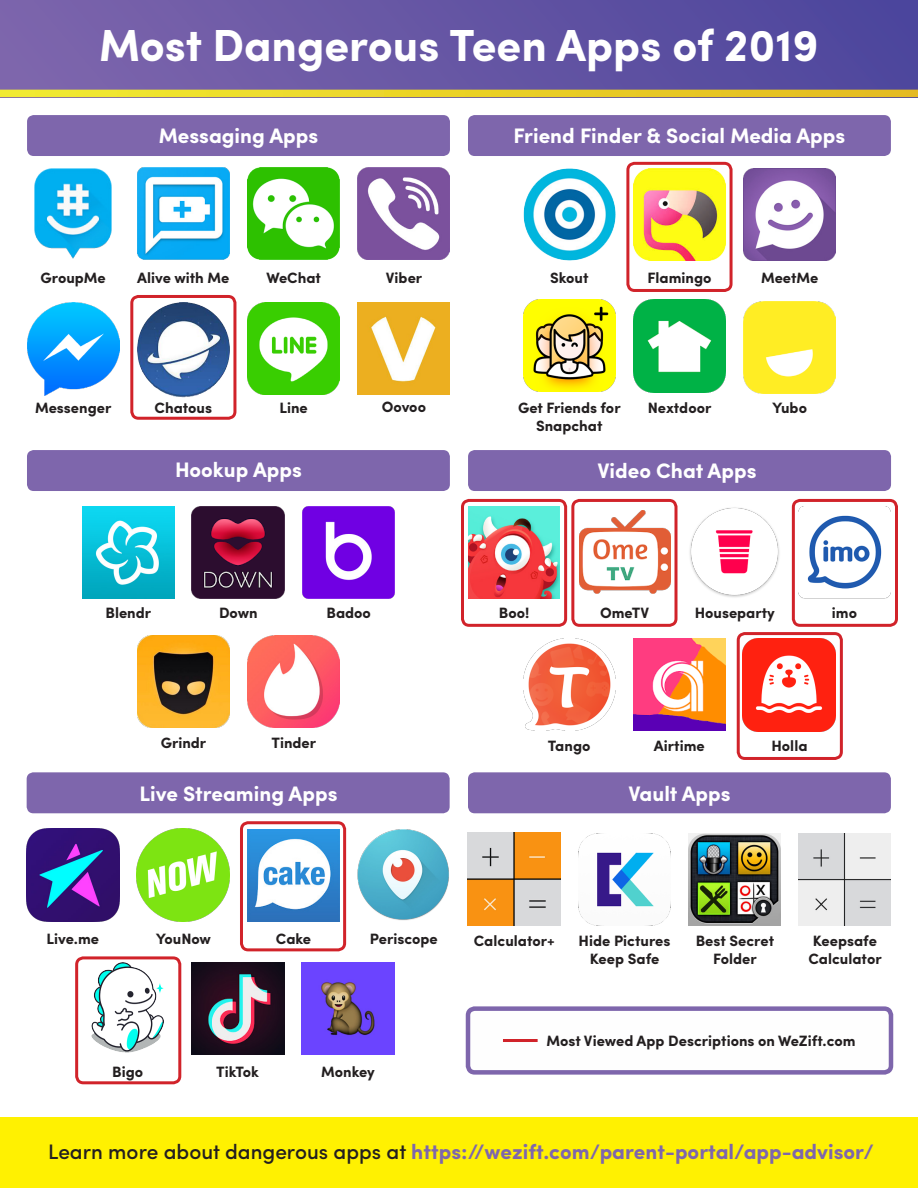
<style>
.page{position:relative;width:918px;height:1188px;background:#fff}
.page>*{position:absolute;margin:0;border:0;box-sizing:border-box;transform-origin:0 0}
.t1{font:700 45px "Sofia Pro";color:#fff}
.t2{font:700 21px "Sofia Pro";color:#fff}
.t3{font:700 21px "Sofia Pro";color:#7e66ac}
.t4{font:700 15px/18px "Sofia Pro";color:#231f20;text-align:center}
.s1{font-weight:500;color:#231f20}
</style>
<div class="page">
<div style="left:466px;top:1006px;width:427px;height:69px;border:4px solid #7e66ac;border-radius:7px"></div>
<div style="left:0;top:1118px;width:918px;height:70px;background:#fff101"></div>
<div style="left:0;top:0;width:918px;height:97px;background:linear-gradient(to right,#7e66ac,#4c459c)"></div>
<svg style="left:0;top:90px;width:918px;height:7px;background:#ead228"></svg>
<div style="left:27px;top:450px;width:423px;height:41px;background:#7e66ac;border-radius:7px"></div>
<img style="left:137px;top:635px;width:93px;height:93px">
<img style="left:248px;top:635px;width:92px;height:93px">
<img style="left:82px;top:506px;width:92px;height:93px">
<img style="left:192px;top:506px;width:93px;height:93px">
<img style="left:303px;top:506px;width:92px;height:93px">
<div style="left:468px;top:772px;width:423px;height:41px;background:#7e66ac;border-radius:7px"></div>
<img style="left:468px;top:833px;width:92px;height:93px">
<img style="left:578px;top:834px;width:92px;height:92px">
<img style="left:688px;top:833px;width:93px;height:93px">
<img style="left:798px;top:833px;width:93px;height:93px">
<div style="left:468px;top:115px;width:423px;height:41px;background:#7e66ac;border-radius:7px"></div>
<img style="left:523px;top:168px;width:92px;height:92px">
<img style="left:633px;top:168px;width:93px;height:93px">
<img style="left:744px;top:168px;width:92px;height:92px">
<img style="left:744px;top:301px;width:92px;height:92px">
<img style="left:633px;top:300px;width:93px;height:92px">
<img style="left:523px;top:299px;width:93px;height:93px">
<div style="left:626px;top:162px;width:107px;height:130px;border:3px solid #d1232a;border-radius:7px"></div>
<div style="left:27px;top:772px;width:423px;height:41px;background:#7e66ac;border-radius:7px"></div>
<img style="left:192px;top:962px;width:92px;height:93px">
<img style="left:302px;top:962px;width:92px;height:93px">
<img style="left:91px;top:962px;width:73px;height:90px">
<img style="left:27px;top:829px;width:92px;height:92px">
<img style="left:247px;top:829px;width:92px;height:92px">
<img style="left:357px;top:829px;width:92px;height:92px">
<img style="left:137px;top:829px;width:92px;height:92px">
<div style="left:75px;top:956px;width:106px;height:128px;border:3px solid #d1232a;border-radius:7px"></div>
<div style="left:240px;top:821px;width:106px;height:130px;border:3px solid #d1232a;border-radius:7px"></div>
<div style="left:468px;top:450px;width:423px;height:41px;background:#7e66ac;border-radius:7px"></div>
<img style="left:579px;top:511px;width:92px;height:83px">
<img style="left:689px;top:507px;width:91px;height:91px">
<img style="left:799px;top:506px;width:92px;height:92px">
<img style="left:468px;top:506px;width:92px;height:92px">
<img style="left:743px;top:638px;width:93px;height:93px">
<img style="left:633px;top:638px;width:93px;height:93px">
<img style="left:523px;top:639px;width:92px;height:92px">
<div style="left:571px;top:499px;width:107px;height:128px;border:3px solid #d1232a;border-radius:7px"></div>
<div style="left:461px;top:499px;width:106px;height:128px;border:3px solid #d1232a;border-radius:7px"></div>
<div style="left:792px;top:499px;width:106px;height:128px;border:3px solid #d1232a;border-radius:7px"></div>
<div style="left:737px;top:632px;width:106px;height:128px;border:3px solid #d1232a;border-radius:7px"></div>
<div style="left:27px;top:115px;width:423px;height:41px;background:#7e66ac;border-radius:7px"></div>
<img style="left:34px;top:169px;width:78px;height:89px">
<img style="left:137px;top:168px;width:92px;height:92px">
<img style="left:247px;top:168px;width:93px;height:92px">
<img style="left:27px;top:302px;width:92px;height:93px">
<img style="left:137px;top:302px;width:92px;height:96px">
<div style="left:130px;top:295px;width:106px;height:125px;border:3px solid #d1232a;border-radius:7px"></div>
<img style="left:358px;top:168px;width:92px;height:91px">
<img style="left:248px;top:302px;width:92px;height:92px">
<img style="left:358px;top:302px;width:92px;height:92px">
<hr style="left:503px;top:1039px;width:35px;height:3px;background:#d1232a">
<p class="t1" style="left:99px;top:11px;width:721px">Most Dangerous Teen Apps of 2019</p>
<p class="t2" style="left:159px;top:120px;width:161px">Messaging Apps</p>
<p class="t2" style="left:514px;top:120px;width:333px">Friend Finder &amp; Social Media Apps</p>
<p class="t4" style="left:41px;top:267px;width:67px">GroupMe</p>
<p class="t4" style="left:137px;top:267px;width:94px">Alive with Me</p>
<p class="t4" style="left:266px;top:267px;width:56px">WeChat</p>
<p class="t4" style="left:386px;top:267px;width:38px">Viber</p>
<p class="t4" style="left:550px;top:267px;width:40px">Skout</p>
<p class="t4" style="left:647px;top:267px;width:66px">Flamingo</p>
<p class="t4" style="left:761px;top:267px;width:59px">MeetMe</p>
<p class="t4" style="left:35px;top:398px;width:78px">Messenger</p>
<p class="t4" style="left:155px;top:398px;width:59px">Chatous</p>
<p class="t4" style="left:382px;top:396px;width:46px">Oovoo</p>
<p class="t4" style="left:279px;top:398px;width:30px">Line</p>
<p class="t4" style="left:518px;top:398px;width:104px">Get Friends for</p>
<p class="t4" style="left:648px;top:398px;width:65px">Nextdoor</p>
<p class="t4" style="left:536px;top:416px;width:68px">Snapchat</p>
<p class="t4" style="left:773px;top:398px;width:36px">Yubo</p>
<p class="t2" style="left:175px;top:454px;width:128px">Hookup Apps</p>
<p class="t2" style="left:597px;top:455px;width:161px">Video Chat Apps</p>
<p class="t4" style="left:106px;top:603px;width:47px">Blendr</p>
<p class="t4" style="left:219px;top:603px;width:40px">Down</p>
<p class="t4" style="left:326px;top:603px;width:46px">Badoo</p>
<p class="t4" style="left:499px;top:603px;width:32px">Boo!</p>
<p class="t4" style="left:600px;top:603px;width:50px">OmeTV</p>
<p class="t4" style="left:695px;top:603px;width:82px">Houseparty</p>
<p class="t4" style="left:832px;top:603px;width:27px">imo</p>
<p class="t4" style="left:161px;top:733px;width:47px">Grindr</p>
<p class="t4" style="left:271px;top:733px;width:46px">Tinder</p>
<p class="t4" style="left:548px;top:736px;width:44px">Tango</p>
<p class="t4" style="left:654px;top:736px;width:52px">Airtime</p>
<p class="t4" style="left:772px;top:736px;width:37px">Holla</p>
<p class="t2" style="left:139px;top:777px;width:200px">Live Streaming Apps</p>
<p class="t2" style="left:628px;top:777px;width:104px">Vault Apps</p>
<p class="t4" style="left:46px;top:929px;width:54px">Live.me</p>
<p class="t4" style="left:156px;top:929px;width:56px">YouNow</p>
<p class="t4" style="left:276px;top:929px;width:37px">Cake</p>
<p class="t4" style="left:370px;top:929px;width:69px">Periscope</p>
<p class="t4" style="left:112px;top:1062px;width:33px">Bigo</p>
<p class="t4" style="left:216px;top:1062px;width:45px">TikTok</p>
<p class="t4" style="left:321px;top:1062px;width:55px">Monkey</p>
<p class="t4" style="left:474px;top:931px;width:82px">Calculator+</p>
<p class="t4" style="left:579px;top:931px;width:93px">Hide Pictures<br>Keep Safe</p>
<p class="t4" style="left:696px;top:931px;width:80px">Best Secret<br>Folder</p>
<p class="t4" style="left:808px;top:931px;width:75px;text-align:left">Keepsafe<br>Calculator</p>
<p class="t4" style="left:547px;top:1031px;width:311px">Most Viewed App Descriptions on WeZift.com</p>
<p class="t3" style="left:48px;top:1136px;width:827px"><span class="s1">Learn more about dangerous apps at</span> https://wezift.com/parent-portal/app-advisor/</p>
</div>
